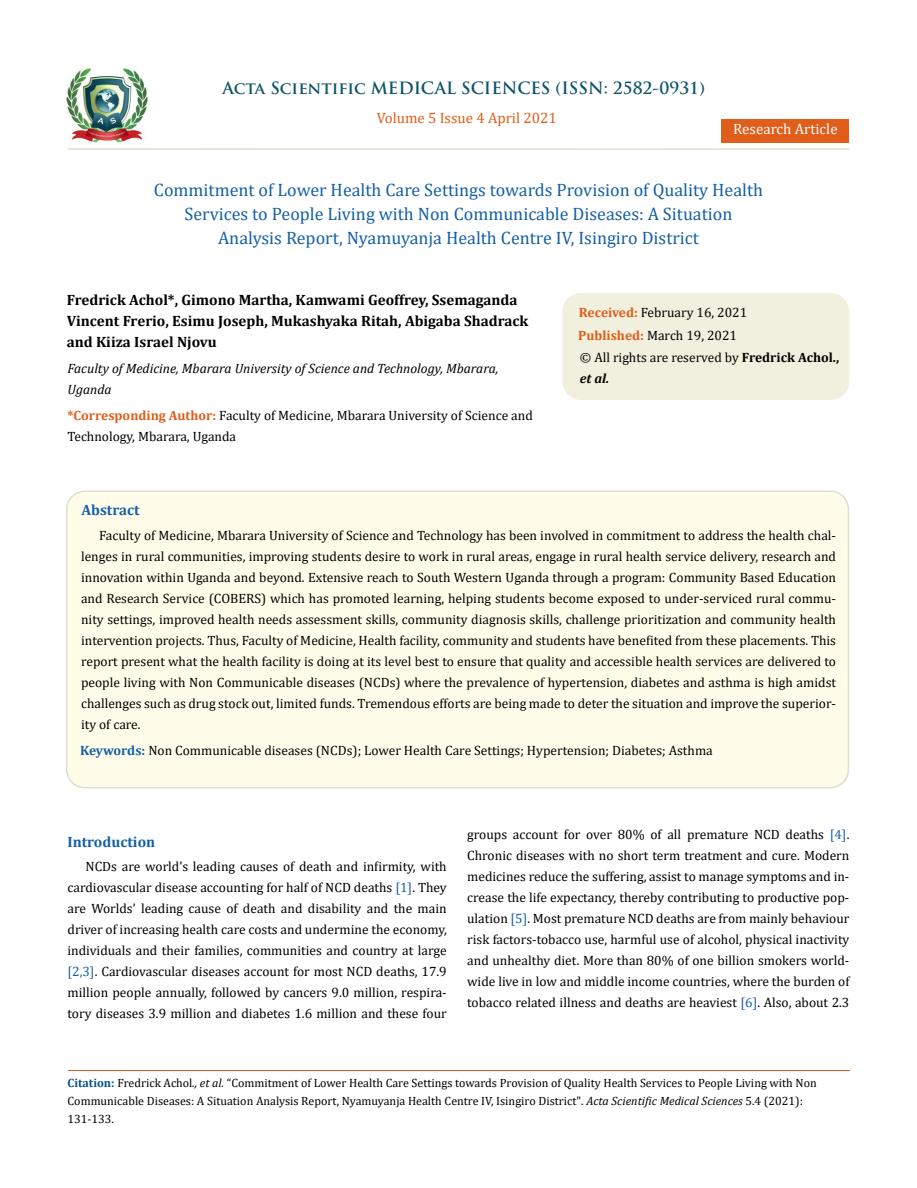
<style>
.page{position:relative;width:917px;height:1188px;background:#fff}
.page>*{position:absolute;margin:0;border:0;box-sizing:border-box;transform-origin:0 0}
.t1{font:18px/24px "Cambria";color:#1560a6;text-align:center}
.t2{font:700 16.5px "Trajan Pro";color:#0e546a}
.t3{font:700 15px/21px "Cambria";color:#000}
.t4{font:15px "Cambria";color:#e05d1a}
.t5{font:700 15px "Cambria";color:#1560a6}
.t6{font:15px "Cambria";color:#fff}
.t7{font:13.5px/21px "Cambria";color:#000}
.t8{font:italic 13.5px/21px "Cambria";color:#000}
.t9{font:12px/18px "Cambria";color:#000}
.s1{font-weight:700;color:#e05d1a}
.s2{font-weight:700}
.s3{font-weight:700;font-style:italic}
.s4{font-weight:700;color:#1560a6}
.s5{color:#1560a6}
.s6{font-weight:700;color:#035089}
.s7{font-style:italic}
</style>
<div class="page">
<img style="left:67px;top:68px;width:80px;height:74px">
<div style="left:721px;top:119px;width:128px;height:23px;background:#e05d1a"></div>
<div style="left:563px;top:294px;width:285px;height:105px;background:#f1f0de;border-radius:18px"></div>
<div style="left:562px;top:293px;width:287px;height:107px;border:2px solid #f1f0de;border-radius:18px"></div>
<div style="left:67px;top:491px;width:781px;height:297px;background:#fffde9;border-radius:18px"></div>
<div style="left:66px;top:490px;width:783px;height:298px;border:2px solid #e0dfcd;border-radius:18px"></div>
<hr style="left:68px;top:1070px;width:781px;height:1px;background:#e05d1a">
<hr style="left:67px;top:148px;width:782px;height:2px;background:#e0dfcd">
<p class="t2" style="left:222px;top:77px;width:484px">Acta Scientific MEDICAL SCIENCES (ISSN: 2582-0931)</p>
<p class="t4" style="left:376px;top:109px;width:182px">Volume 5 Issue 4 April 2021</p>
<p class="t6" style="left:733px;top:120px;width:106px">Research Article</p>
<h1 class="t1" style="left:154px;top:178px;width:610px">Commitment of Lower Health Care Settings towards Provision of Quality Health<br>Services to People Living with Non Communicable Diseases: A Situation<br>Analysis Report, Nyamuyanja Health Centre IV, Isingiro District</h1>
<p class="t3" style="left:67px;top:289px;width:463px">Fredrick Achol*, Gimono Martha, Kamwami Geoffrey, Ssemaganda<br>Vincent Frerio, Esimu Joseph, Mukashyaka Ritah, Abigaba Shadrack and Kiiza Israel Njovu</p>
<p class="t8" style="left:67px;top:357px;width:432px">Faculty of Medicine, Mbarara University of Science and Technology, Mbarara,<br>Uganda</p>
<p class="t7" style="left:67px;top:405px;width:467px"><span class="s1">*Corresponding Author:</span> Faculty of Medicine, Mbarara University of Science and<br>Technology, Mbarara, Uganda</p>
<p class="t7" style="left:578px;top:301px;width:171px;line-height:23px"><span class="s1">Received:</span> February 16, 2021<br><span class="s1">Published:</span> March 19, 2021</p>
<p class="t7" style="left:580px;top:346px;width:261px">© All rights are reserved by <span class="s2">Fredrick Achol., </span><span class="s3">et al.</span></p>
<p class="t5" style="left:81px;top:499px;width:60px">Abstract</p>
<p class="t7" style="left:81px;top:525px;width:756px;text-align:justify;text-indent:18px">Faculty of Medicine, Mbarara University of Science and Technology has been involved in commitment to address the health chal&shy;lenges in rural communities, improving students desire to work in rural areas, engage in rural health service delivery, research and innovation within Uganda and beyond. Extensive reach to South Western Uganda through a program: Community Based Education and Research Service (COBERS) which has promoted learning, helping students become exposed to under-serviced rural commu&shy;nity settings, improved health needs assessment skills, community diagnosis skills, challenge prioritization and community health intervention projects. Thus, Faculty of Medicine, Health facility, community and students have benefited from these placements. This report present what the health facility is doing at its level best to ensure that quality and accessible health services are delivered to people living with Non Communicable diseases (NCDs) where the prevalence of hypertension, diabetes and asthma is high amidst challenges such as drug stock out, limited funds. Tremendous efforts are being made to deter the situation and improve the superior&shy;ity of care.</p>
<p class="t7" style="left:80px;top:740px;width:634px"><span class="s4">Keywords:</span> Non Communicable diseases (NCDs); Lower Health Care Settings; Hypertension; Diabetes; Asthma</p>
<p class="t5" style="left:67px;top:831px;width:89px">Introduction</p>
<p class="t7" style="left:67px;top:856px;width:381px;text-align:justify;text-indent:18px">NCDs are world’s leading causes of death and infirmity, with cardiovascular disease accounting for half of NCD deaths <span class="s5">[1]</span>. They are Worlds’ leading cause of death and disability and the main driver of increasing health care costs and undermine the economy, individuals and their families, communities and country at large <span class="s5">[2,3]</span>. Cardiovascular diseases account for most NCD deaths, 17.9 million people annually, followed by cancers 9.0 million, respira&shy;tory diseases 3.9 million and diabetes 1.6 million and these four</p>
<p class="t7" style="left:467px;top:824px;width:384px;text-align:justify">groups account for over 80% of all premature NCD deaths <span class="s5">[4]</span>.<br>Chronic diseases with no short term treatment and cure. Modern medicines reduce the suffering, assist to manage symptoms and in&shy;crease the life expectancy, thereby contributing to productive pop&shy;ulation <span class="s5">[5]</span>. Most premature NCD deaths are from mainly behaviour risk factors-tobacco use, harmful use of alcohol, physical inactivity and unhealthy diet. More than 80% of one billion smokers world&shy;wide live in low and middle income countries, where the burden of tobacco related illness and deaths are heaviest <span class="s5">[6]</span>. Also, about 2.3</p>
<p class="t9" style="left:68px;top:1074px;width:750px"><span class="s6">Citation:</span> Fredrick Achol<span class="s7">., et al.</span> “Commitment of Lower Health Care Settings towards Provision of Quality Health Services to People Living with Non<br>Communicable Diseases: A Situation Analysis Report, Nyamuyanja Health Centre IV, Isingiro District". <span class="s7">Acta Scientific Medical Sciences</span> 5.4 (2021):<br>131-133.</p>
</div>
